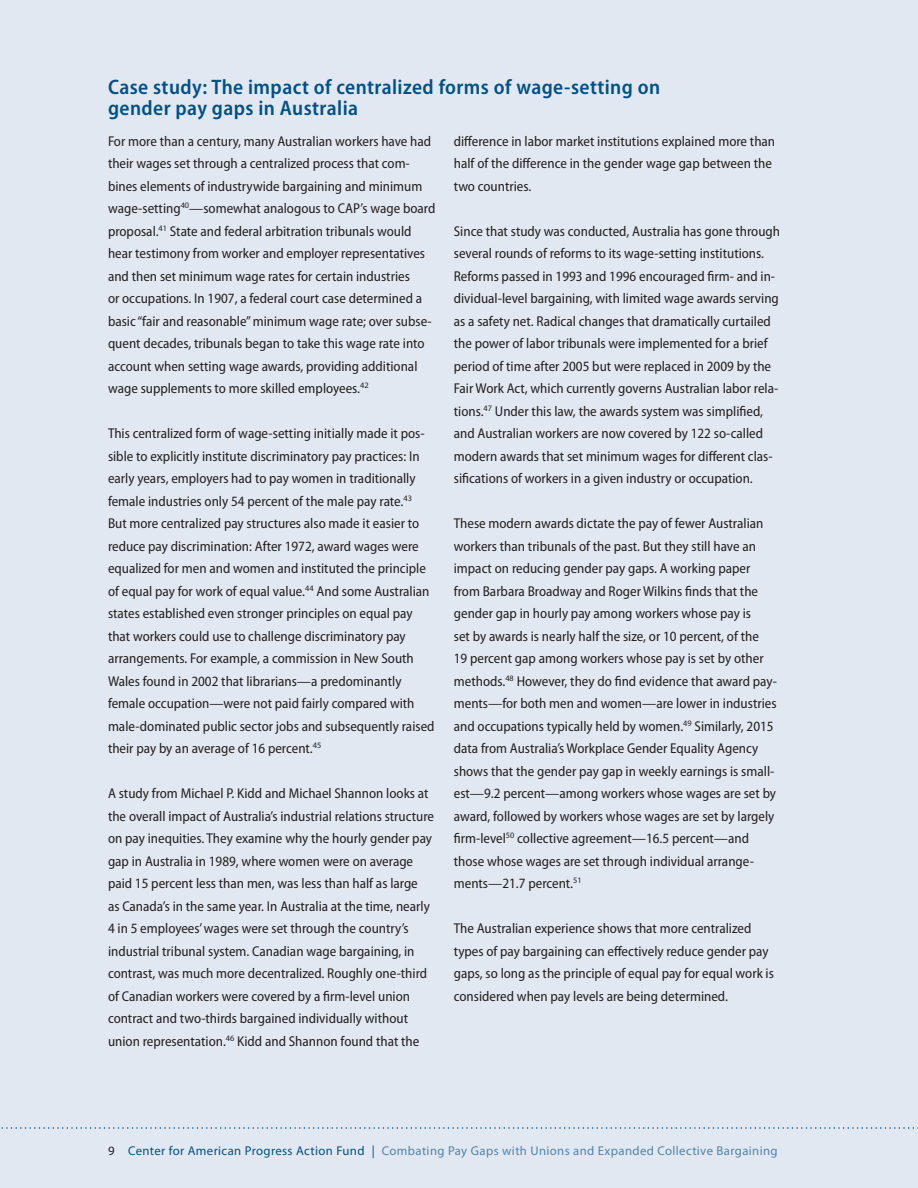
<style>
.page{position:relative;width:918px;height:1188px;background:#e2e8f1}
.page>*{position:absolute;margin:0;border:0;box-sizing:border-box;transform-origin:0 0}
.Sidebar_Title{font:600 semi-condensed 21px/21px "Myriad Pro";letter-spacing:.02em;color:#005187}
.Sidebar_Text{font:semi-condensed 14.25px/22.5px "Myriad Pro";color:#231f20}
.t1{font:12.75px "Myriad Pro";letter-spacing:.03em;color:#5083af}
.s1{color:#231f20}
.s2{color:#005187}
</style>
<div class="page">
<svg style="left:1px;top:1127px;width:917px;height:2px"></svg>
<p class="Sidebar_Title" style="left:108px;top:77px;width:554px">Case study: The impact of centralized forms of wage-setting on gender pay gaps in Australia</p>
<p class="Sidebar_Text" style="left:108px;top:130px;width:329px">For more than a century, many Australian workers have had their wages set through a centralized process that com&shy;bines elements of industrywide bargaining and minimum wage-setting<sup>40</sup>—somewhat analogous to CAP’s wage board proposal.<sup>41</sup> State and federal arbitration tribunals would hear testimony from worker and employer representatives and then set minimum wage rates for certain industries<br>or occupations. In 1907, a federal court case determined a basic “fair and reasonable” minimum wage rate; over subse&shy;quent decades, tribunals began to take this wage rate into account when setting wage awards, providing additional wage supplements to more skilled employees.<sup>42</sup></p>
<p class="Sidebar_Text" style="left:108px;top:422px;width:328px">This centralized form of wage-setting initially made it pos&shy;sible to explicitly institute discriminatory pay practices: In early years, employers had to pay women in traditionally female industries only 54 percent of the male pay rate.<sup>43<br></sup>But more centralized pay structures also made it easier to reduce pay discrimination: After 1972, award wages were equalized for men and women and instituted the principle of equal pay for work of equal value.<sup>44</sup> And some Australian states established even stronger principles on equal pay that workers could use to challenge discriminatory pay arrangements. For example, a commission in New South Wales found in 2002 that librarians—a predominantly female occupation—were not paid fairly compared with male-dominated public sector jobs and subsequently raised their pay by an average of 16 percent.<sup>45</sup></p>
<p class="Sidebar_Text" style="left:108px;top:782px;width:328px">A study from Michael P. Kidd and Michael Shannon looks at the overall impact of Australia’s industrial relations structure on pay inequities. They examine why the hourly gender pay gap in Australia in 1989, where women were on average paid 15 percent less than men, was less than half as large<br>as Canada’s in the same year. In Australia at the time, nearly 4 in 5 employees’ wages were set through the country’s industrial tribunal system. Canadian wage bargaining, in contrast, was much more decentralized. Roughly one-third of Canadian workers were covered by a firm-level union contract and two-thirds bargained individually without union representation.<sup>46</sup> Kidd and Shannon found that the</p>
<p class="Sidebar_Text" style="left:454px;top:130px;width:323px">difference in labor market institutions explained more than half of the difference in the gender wage gap between the two countries.</p>
<p class="Sidebar_Text" style="left:454px;top:220px;width:328px">Since that study was conducted, Australia has gone through several rounds of reforms to its wage-setting institutions.<br>Reforms passed in 1993 and 1996 encouraged firm- and in&shy;dividual-level bargaining, with limited wage awards serving as a safety net. Radical changes that dramatically curtailed the power of labor tribunals were implemented for a brief period of time after 2005 but were replaced in 2009 by the Fair Work Act, which currently governs Australian labor rela&shy;tions.<sup>47</sup> Under this law, the awards system was simplified, and Australian workers are now covered by 122 so-called modern awards that set minimum wages for different clas&shy;sifications of workers in a given industry or occupation.</p>
<p class="Sidebar_Text" style="left:454px;top:512px;width:325px">These modern awards dictate the pay of fewer Australian workers than tribunals of the past. But they still have an impact on reducing gender pay gaps. A working paper from Barbara Broadway and Roger Wilkins finds that the gender gap in hourly pay among workers whose pay is<br>set by awards is nearly half the size, or 10 percent, of the<br>19 percent gap among workers whose pay is set by other methods.<sup>48</sup> However, they do find evidence that award pay&shy;ments—for both men and women—are lower in industries and occupations typically held by women.<sup>49</sup> Similarly, 2015 data from Australia’s Workplace Gender Equality Agency shows that the gender pay gap in weekly earnings is small&shy;est—9.2 percent—among workers whose wages are set by award, followed by workers whose wages are set by largely firm-level<sup>50</sup> collective agreement—16.5 percent—and those whose wages are set through individual arrange&shy;ments—21.7 percent.<sup>51</sup></p>
<p class="Sidebar_Text" style="left:454px;top:917px;width:322px">The Australian experience shows that more centralized types of pay bargaining can effectively reduce gender pay gaps, so long as the principle of equal pay for equal work is considered when pay levels are being determined.</p>
<p class="t1" style="left:108px;top:1143px;width:671px"><span class="s1">9</span> <span class="s2">Center for American Progress Action Fund |</span> Combating Pay Gaps with Unions and Expanded Collective Bargaining</p>
</div>
